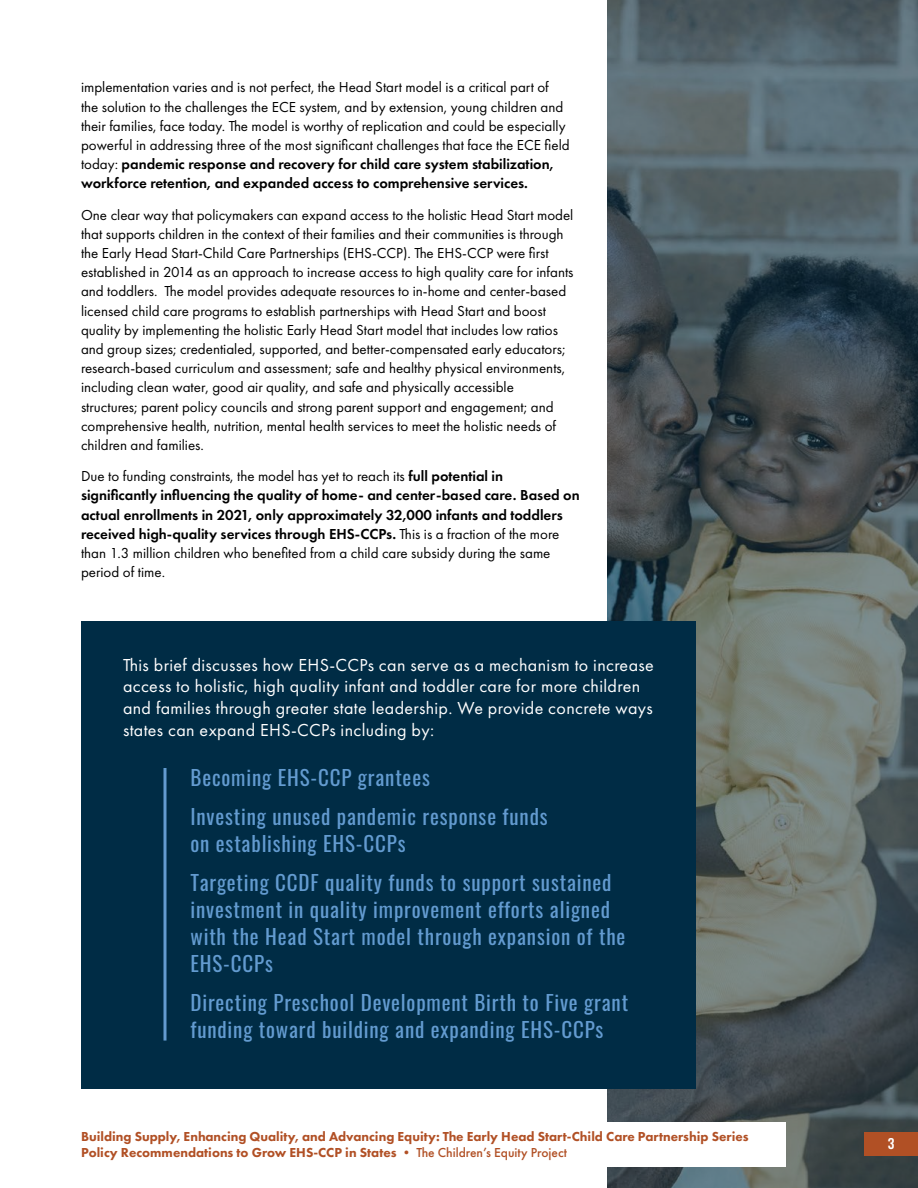
<style>
.page{position:relative;width:918px;height:1188px;background:#fff}
.page>*{position:absolute;margin:0;border:0;box-sizing:border-box;transform-origin:0 0}
.t1{font:21px/27px "Oswald";letter-spacing:.04em;color:#639bd0}
.t2{font:18px/21.6px "Futura PT";letter-spacing:.02em;color:#fff}
.t3{font:15px/19.2px "Futura PT";color:#000}
.t4{font:600 15px/19.2px "Futura PT";color:#000}
.t5{font:800 13.5px/16.2px "Futura PT";color:#b15025}
.t6{font:500 13.5px "Oswald";color:#fff}
.s1{font-weight:600}
.s2{font-weight:400}
.s3{font-weight:500}
</style>
<div class="page">
<svg style="left:608px;top:0;width:310px;height:1188px;background:#535f61"></svg>
<div style="left:81px;top:621px;width:615px;height:468px;background:#002c45"></div>
<div style="left:864px;top:1132px;width:54px;height:24px;background:#b15025"></div>
<div style="left:69px;top:1122px;width:717px;height:44px;background:#fff"></div>
<hr style="left:164px;top:768px;width:2px;height:273px;background:#639bd0">
<p class="t3" style="left:81px;top:78px;width:490px">implementation varies and is not perfect, the Head Start model is a critical part of the solution to the challenges the ECE system, and by extension, young children and their families, face today. The model is worthy of replication and could be especially powerful in addressing three of the most significant challenges that face the ECE field today: <span class="s1">pandemic response and recovery for child care system stabilization, workforce retention, and expanded access to comprehensive services.</span></p>
<p class="t3" style="left:81px;top:205px;width:494px">One clear way that policymakers can expand access to the holistic Head Start model that supports children in the context of their families and their communities is through the Early Head Start-Child Care Partnerships (EHS-CCP). The EHS-CCP were first established in 2014 as an approach to increase access to high quality care for infants and toddlers. The model provides adequate resources to in-home and center-based licensed child care programs to establish partnerships with Head Start and boost quality by implementing the holistic Early Head Start model that includes low ratios and group sizes; credentialed, supported, and better-compensated early educators; research-based curriculum and assessment; safe and healthy physical environments, including clean water, good air quality, and safe and physically accessible structures; parent policy councils and strong parent support and engagement; and comprehensive health, nutrition, mental health services to meet the holistic needs of children and families.</p>
<p class="t4" style="left:81px;top:466px;width:500px"><span class="s2">Due to funding constraints, the model has yet to reach its</span> full potential in significantly influencing the quality of home- and center-based care. Based on actual enrollments in 2021, only approximately 32,000 infants and toddlers received high-quality services through EHS-CCPs. <span class="s2">This is a fraction of the more than 1.3 million children who benefited from a child care subsidy during the same period of time.</span></p>
<p class="t2" style="left:123px;top:654px;width:532px">This brief discusses how EHS-CCPs can serve as a mechanism to increase access to holistic, high quality infant and toddler care for more children and families through greater state leadership. We provide concrete ways states can expand EHS-CCPs including by:</p>
<h1 class="t1" style="left:190px;top:755px;width:359px;line-height:39px">Becoming EHS-CCP grantees<br>Investing unused pandemic response funds</h1>
<h1 class="t1" style="left:190px;top:821px;width:422px;line-height:39px">on establishing EHS-CCPs<br>Targeting CCDF quality funds to support sustained</h1>
<h1 class="t1" style="left:190px;top:893px;width:436px">investment in quality improvement efforts aligned with the Head Start model through expansion of the<br>EHS-CCPs</h1>
<h1 class="t1" style="left:190px;top:986px;width:439px">Directing Preschool Development Birth to Five grant funding toward building and expanding EHS-CCPs</h1>
<p class="t5" style="left:81px;top:1128px;width:669px">Building Supply, Enhancing Quality, and Advancing Equity: The Early Head Start-Child Care Partnership Series<br>Policy Recommendations to Grow EHS-CCP in States • <span class="s3">The Children’s Equity Project</span></p>
<p class="t6" style="left:888px;top:1136px;width:8px">3</p>
</div>
